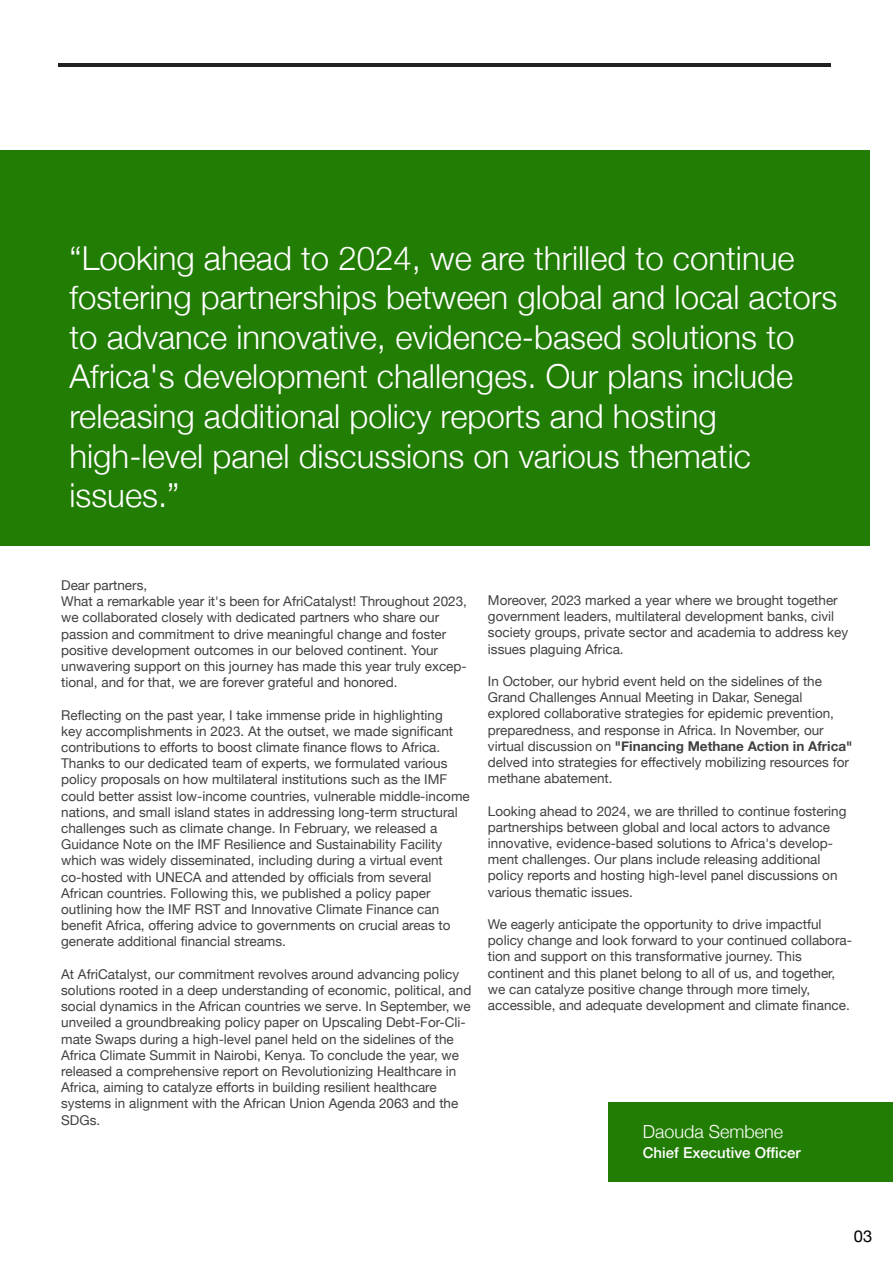
<style>
.page{position:relative;width:893px;height:1263px;background:#fff}
.page>*{position:absolute;margin:0;border:0;box-sizing:border-box;transform-origin:0 0}
.t1{font:300 33px/39.6px "Helvetica Neue";color:#fff}
.t2{font:300 18px "Helvetica Neue";color:#fff}
.t3{font:16.5px "Helvetica Neue";color:#000}
.t4{font:500 15px "Helvetica Neue";color:#fff}
.t5{font:13.5px/16.2px "Helvetica Neue";color:#414042}
.s1{font-weight:700}
</style>
<div class="page">
<div style="left:0;top:150px;width:870px;height:396px;background:#227d04"></div>
<div style="left:608px;top:1102px;width:285px;height:80px;background:#227d04"></div>
<hr style="left:58px;top:64px;width:772px;height:3px;background:#212121">
<p class="t1" style="left:69px;top:236px;width:769px">“Looking ahead to 2024, we are thrilled to continue fostering partnerships between global and local actors to advance innovative, evidence-based solutions to Africa's development challenges. Our plans include releasing additional policy reports and hosting high-level panel discussions on various thematic issues.”</p>
<p class="t5" style="left:61px;top:578px;width:407px">Dear partners,<br>What a remarkable year it's been for AfriCatalyst! Throughout 2023, we collaborated closely with dedicated partners who share our passion and commitment to drive meaningful change and foster positive development outcomes in our beloved continent. Your unwavering support on this journey has made this year truly excep&shy;tional, and for that, we are forever grateful and honored.</p>
<p class="t5" style="left:61px;top:707px;width:410px">Reflecting on the past year, I take immense pride in highlighting<br>key accomplishments in 2023. At the outset, we made significant contributions to efforts to boost climate finance flows to Africa.<br>Thanks to our dedicated team of experts, we formulated various policy proposals on how multilateral institutions such as the IMF could better assist low-income countries, vulnerable middle-income nations, and small island states in addressing long-term structural challenges such as climate change. In February, we released a Guidance Note on the IMF Resilience and Sustainability Facility which was widely disseminated, including during a virtual event co-hosted with UNECA and attended by officials from several African countries. Following this, we published a policy paper outlining how the IMF RST and Innovative Climate Finance can benefit Africa, offering advice to governments on crucial areas to generate additional financial streams.</p>
<p class="t5" style="left:61px;top:967px;width:412px">At AfriCatalyst, our commitment revolves around advancing policy solutions rooted in a deep understanding of economic, political, and social dynamics in the African countries we serve. In September, we unveiled a groundbreaking policy paper on Upscaling Debt-For-Cli&shy;mate Swaps during a high-level panel held on the sidelines of the Africa Climate Summit in Nairobi, Kenya. To conclude the year, we released a comprehensive report on Revolutionizing Healthcare in Africa, aiming to catalyze efforts in building resilient healthcare systems in alignment with the African Union Agenda 2063 and the SDGs.</p>
<p class="t5" style="left:488px;top:593px;width:362px">Moreover, 2023 marked a year where we brought together government leaders, multilateral development banks, civil society groups, private sector and academia to address key issues plaguing Africa.</p>
<p class="t5" style="left:488px;top:674px;width:366px">In October, our hybrid event held on the sidelines of the Grand Challenges Annual Meeting in Dakar, Senegal explored collaborative strategies for epidemic prevention, preparedness, and response in Africa. In November, our virtual discussion on <span class="s1">"Financing Methane Action in Africa" </span>delved into strategies for effectively mobilizing resources for methane abatement.</p>
<p class="t5" style="left:488px;top:803px;width:360px">Looking ahead to 2024, we are thrilled to continue fostering partnerships between global and local actors to advance innovative, evidence-based solutions to Africa's develop&shy;ment challenges. Our plans include releasing additional policy reports and hosting high-level panel discussions on various thematic issues.</p>
<p class="t5" style="left:488px;top:917px;width:366px">We eagerly anticipate the opportunity to drive impactful policy change and look forward to your continued collabora&shy;tion and support on this transformative journey. This continent and this planet belong to all of us, and together, we can catalyze positive change through more timely, accessible, and adequate development and climate finance.</p>
<h2 class="t2" style="left:643px;top:1117px;width:142px">Daouda Sembene</h2>
<p class="t4" style="left:643px;top:1141px;width:160px">Chief Executive Officer</p>
<p class="t3" style="left:854px;top:1224px;width:20px">03</p>
</div>
